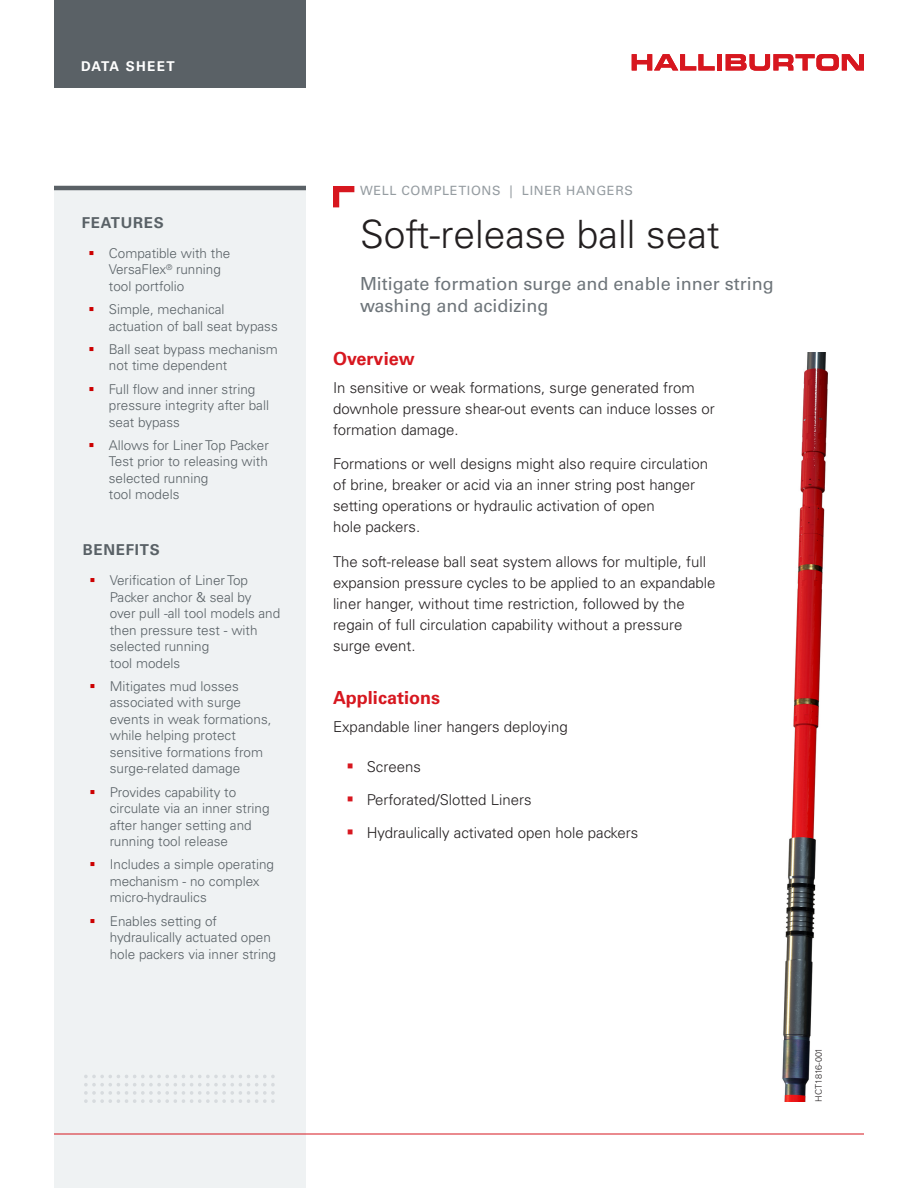
<style>
.page{position:relative;width:918px;height:1188px;background:#fff}
.page>*{position:absolute;margin:0;border:0;box-sizing:border-box;transform-origin:0 0}
._02_Headline{font:300 39px "Univers LT Std";color:#231f20}
._02_Headline-2{font:18px/21.6px "Univers LT Std";color:#6e757a}
._02_Subhead__2{font:700 18px "Univers LT Std";color:#d7171f}
._02_Body_10pt{font:300 15px/21px "Univers LT Std";color:#231f20}
._03_Subhead_Sidebar{font:700 15px "Univers LT Std";letter-spacing:.05em;color:#596166}
.t1{font:300 13.5px/16.5px "Univers LT Std";color:#596166}
.t2{font:700 13.5px "Univers LT Std";letter-spacing:.1em;color:#fff}
.t3{font:12.75px "Univers LT Std";letter-spacing:.05em;color:#959ca1}
.t4{font:300 9px "Univers LT Std";color:#231f20}
</style>
<div class="page">
<svg style="left:632px;top:54px;width:83px;height:16px"></svg>
<div style="left:717px;top:54px;width:5px;height:16px;background:#d7171f"></div>
<svg style="left:726px;top:54px;width:138px;height:17px"></svg>
<div style="left:54px;top:0;width:252px;height:88px;background:#5a6166"></div>
<div style="left:54px;top:186px;width:252px;height:1002px;background:#eff2f3"></div>
<hr style="left:54px;top:186px;width:252px;height:4px;background:#5a6166">
<img style="left:84px;top:1075px;width:191px;height:28px">
<hr style="left:54px;top:1134px;width:810px;height:1px;background:#d7171f">
<svg style="left:333px;top:186px;width:21px;height:21px"></svg>
<img style="left:782px;top:352px;width:46px;height:750px">
<p class="t2" style="left:81px;top:58px;width:95px">DATA SHEET</p>
<p class="_03_Subhead_Sidebar" style="left:82px;top:214px;width:83px">FEATURES</p>
<p class="t1" style="left:109px;top:245px;width:123px">Compatible with the<br>VersaFlex<sup>®</sup> running tool portfolio</p>
<p class="t1" style="left:109px;top:301px;width:170px">Simple, mechanical actuation of ball seat bypass</p>
<p class="t1" style="left:109px;top:341px;width:171px">Ball seat bypass mechanism not time dependent</p>
<p class="t1" style="left:109px;top:381px;width:162px">Full flow and inner string pressure integrity after ball seat bypass</p>
<p class="t1" style="left:109px;top:437px;width:161px">Allows for Liner Top Packer<br>Test prior to releasing with selected running<br>tool models</p>
<p class="_03_Subhead_Sidebar" style="left:83px;top:541px;width:78px">BENEFITS</p>
<p class="t1" style="left:110px;top:572px;width:172px">Verification of Liner Top<br>Packer anchor &amp; seal by over pull -all tool models and then pressure test - with selected running<br>tool models</p>
<p class="t1" style="left:110px;top:678px;width:163px">Mitigates mud losses associated with surge events in weak formations, while helping protect sensitive formations from surge-related damage</p>
<p class="t1" style="left:110px;top:784px;width:161px">Provides capability to circulate via an inner string after hanger setting and running tool release</p>
<p class="t1" style="left:110px;top:856px;width:166px">Includes a simple operating mechanism - no complex micro-hydraulics</p>
<p class="t1" style="left:110px;top:913px;width:168px">Enables setting of hydraulically actuated open hole packers via inner string</p>
<p class="t3" style="left:360px;top:183px;width:275px">WELL COMPLETIONS | LINER HANGERS</p>
<p class="_02_Headline" style="left:360px;top:211px;width:361px">Soft-release ball seat</p>
<p class="_02_Headline-2" style="left:360px;top:273px;width:415px">Mitigate formation surge and enable inner string washing and acidizing</p>
<p class="_02_Subhead__2" style="left:333px;top:348px;width:83px">Overview</p>
<p class="_02_Body_10pt" style="left:333px;top:377px;width:383px">In sensitive or weak formations, surge generated from downhole pressure shear-out events can induce losses or formation damage.</p>
<p class="_02_Body_10pt" style="left:333px;top:453px;width:377px">Formations or well designs might also require circulation of brine, breaker or acid via an inner string post hanger setting operations or hydraulic activation of open<br>hole packers.</p>
<p class="_02_Body_10pt" style="left:333px;top:551px;width:384px">The soft-release ball seat system allows for multiple, full expansion pressure cycles to be applied to an expandable liner hanger, without time restriction, followed by the regain of full circulation capability without a pressure surge event.</p>
<p class="_02_Subhead__2" style="left:333px;top:687px;width:109px">Applications</p>
<p class="_02_Body_10pt" style="left:333px;top:716px;width:236px">Expandable liner hangers deploying</p>
<p class="_02_Body_10pt" style="left:367px;top:756px;width:56px">Screens</p>
<p class="_02_Body_10pt" style="left:367px;top:789px;width:166px">Perforated/Slotted Liners</p>
<p class="_02_Body_10pt" style="left:367px;top:822px;width:273px">Hydraulically activated open hole packers</p>
<p class="t4" style="left:813px;top:1102px;width:55px;rotate:-90deg">HCT1816-001</p>
</div>
